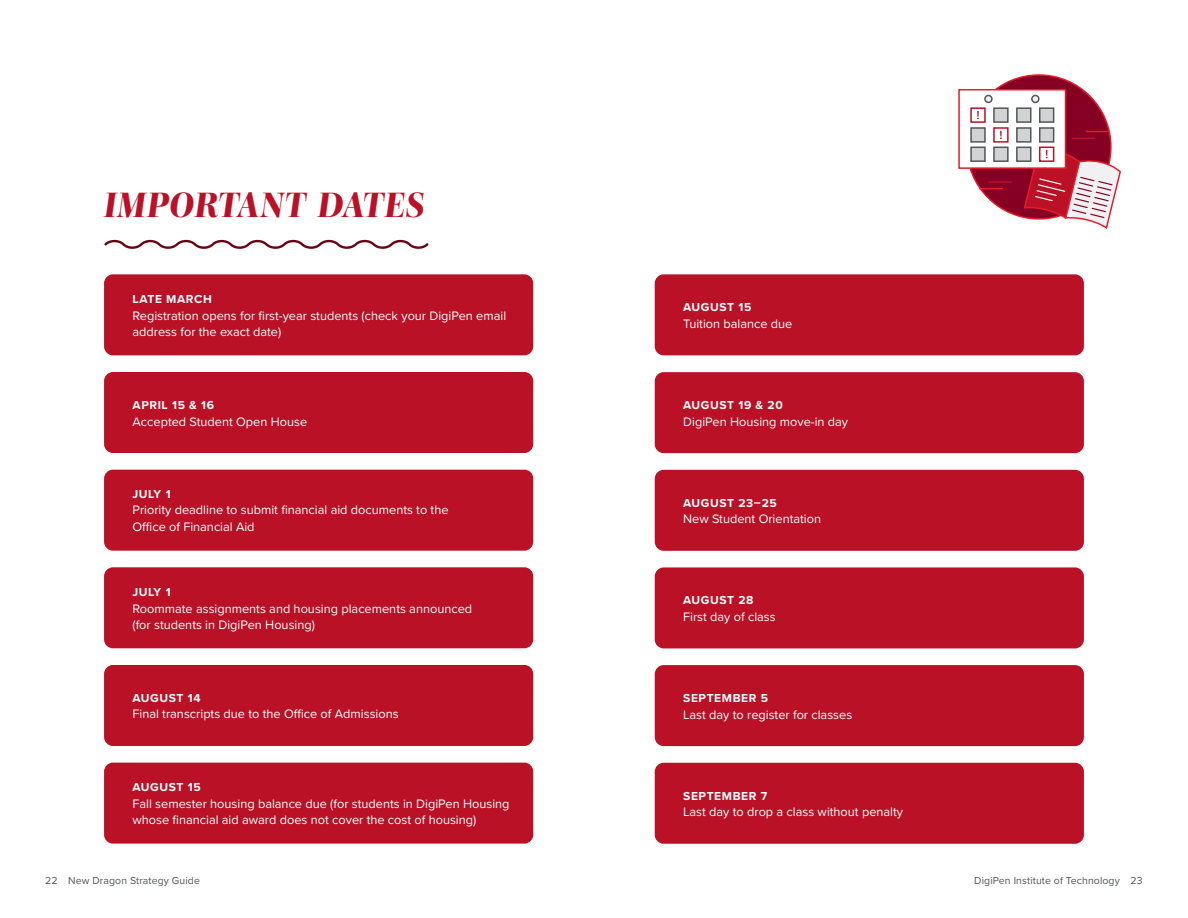
<style>
.page{position:relative;width:1188px;height:918px;background:#fff}
.page>*{position:absolute;margin:0;border:0;box-sizing:border-box;transform-origin:0 0}
.h1-red{font:italic 800 36px "Mencken Std Head";letter-spacing:.01em;color:#ba1127}
.event-name-body{font:12.75px/16.5px "Proxima Nova";color:#fff}
.event-name-body-2{font:700 12px "Proxima Nova";letter-spacing:.05em;color:#fff}
.t1{font:10.5px "Proxima Nova";letter-spacing:.01em;color:#535557}
</style>
<div class="page">
<div style="left:655px;top:372px;width:429px;height:81px;background:#ba1127;border-radius:9px"></div>
<div style="left:655px;top:567px;width:429px;height:81px;background:#ba1127;border-radius:9px"></div>
<div style="left:655px;top:763px;width:429px;height:81px;background:#ba1127;border-radius:9px"></div>
<div style="left:655px;top:470px;width:429px;height:81px;background:#ba1127;border-radius:9px"></div>
<div style="left:655px;top:665px;width:429px;height:81px;background:#ba1127;border-radius:9px"></div>
<div style="left:655px;top:274px;width:429px;height:81px;background:#ba1127;border-radius:9px"></div>
<div style="left:104px;top:274px;width:429px;height:81px;background:#ba1127;border-radius:9px"></div>
<div style="left:104px;top:470px;width:429px;height:81px;background:#ba1127;border-radius:9px"></div>
<div style="left:104px;top:665px;width:429px;height:81px;background:#ba1127;border-radius:9px"></div>
<div style="left:104px;top:763px;width:429px;height:81px;background:#ba1127;border-radius:9px"></div>
<div style="left:104px;top:372px;width:429px;height:81px;background:#ba1127;border-radius:9px"></div>
<div style="left:104px;top:567px;width:429px;height:81px;background:#ba1127;border-radius:9px"></div>
<div style="left:967px;top:75px;width:144px;height:144px;background:#850022;border-radius:50%"></div>
<div style="left:958px;top:89px;width:108px;height:80px;background:#fff;border:2px solid #e71b2b"></div>
<div style="left:993px;top:107px;width:16px;height:16px;background:#d1d3d5;border:2px solid #535557"></div>
<div style="left:1016px;top:107px;width:15px;height:16px;background:#d1d3d5;border:2px solid #535557"></div>
<div style="left:1039px;top:107px;width:15px;height:16px;background:#d1d3d5;border:2px solid #535557"></div>
<div style="left:970px;top:127px;width:16px;height:16px;background:#d1d3d5;border:2px solid #535557"></div>
<div style="left:1016px;top:127px;width:15px;height:16px;background:#d1d3d5;border:2px solid #535557"></div>
<div style="left:1039px;top:127px;width:15px;height:16px;background:#d1d3d5;border:2px solid #535557"></div>
<div style="left:970px;top:147px;width:16px;height:15px;background:#d1d3d5;border:2px solid #535557"></div>
<div style="left:993px;top:147px;width:16px;height:15px;background:#d1d3d5;border:2px solid #535557"></div>
<div style="left:1016px;top:147px;width:15px;height:15px;background:#d1d3d5;border:2px solid #535557"></div>
<div style="left:985px;top:95px;width:7px;height:7px;background:#f1f1f3;border-radius:50%"></div>
<div style="left:984px;top:95px;width:9px;height:8px;border:2px solid #535557;border-radius:50%"></div>
<div style="left:1032px;top:95px;width:7px;height:7px;background:#f1f1f3;border-radius:50%"></div>
<div style="left:1031px;top:95px;width:9px;height:8px;border:2px solid #535557;border-radius:50%"></div>
<svg style="left:1023px;top:147px;width:98px;height:82px"></svg>
<div style="left:993px;top:127px;width:16px;height:16px;background:#fff;border:2px solid #ba1127"></div>
<svg style="left:1000px;top:131px;width:2px;height:8px"></svg>
<div style="left:970px;top:107px;width:16px;height:16px;background:#fff;border:2px solid #ba1127"></div>
<svg style="left:977px;top:111px;width:2px;height:8px"></svg>
<svg style="left:1072px;top:138px;width:23px;height:1px"></svg>
<svg style="left:980px;top:188px;width:22px;height:1px"></svg>
<svg style="left:1086px;top:131px;width:23px;height:1px"></svg>
<hr style="left:989px;top:181px;width:22px;height:2px;background:#ba1127">
<svg style="left:104px;top:239px;width:325px;height:10px"></svg>
<h1 class="h1-red" style="left:104px;top:184px;width:323px">IMPORTANT DATES</h1>
<p class="event-name-body-2" style="left:133px;top:290px;width:81px">LATE MARCH</p>
<p class="event-name-body" style="left:133px;top:307px;width:375px">Registration opens for first-year students (check your DigiPen email address for the exact date)</p>
<p class="event-name-body-2" style="left:133px;top:396px;width:83px">APRIL 15 &amp; 16</p>
<p class="event-name-body" style="left:133px;top:412px;width:176px">Accepted Student Open House</p>
<p class="event-name-body-2" style="left:133px;top:485px;width:40px">JULY 1</p>
<p class="event-name-body" style="left:133px;top:501px;width:318px">Priority deadline to submit financial aid documents to the<br>Office of Financial Aid</p>
<p class="event-name-body-2" style="left:133px;top:583px;width:40px">JULY 1</p>
<p class="event-name-body" style="left:133px;top:599px;width:341px">Roommate assignments and housing placements announced (for students in DigiPen Housing)</p>
<p class="event-name-body-2" style="left:133px;top:689px;width:69px">AUGUST 14</p>
<p class="event-name-body" style="left:133px;top:705px;width:268px">Final transcripts due to the Office of Admissions</p>
<p class="event-name-body-2" style="left:133px;top:778px;width:70px">AUGUST 15</p>
<p class="event-name-body" style="left:133px;top:795px;width:379px">Fall semester housing balance due (for students in DigiPen Housing whose financial aid award does not cover the cost of housing)</p>
<p class="event-name-body-2" style="left:683px;top:298px;width:70px">AUGUST 15</p>
<p class="event-name-body" style="left:683px;top:315px;width:111px">Tuition balance due</p>
<p class="event-name-body-2" style="left:683px;top:396px;width:101px">AUGUST 19 &amp; 20</p>
<p class="event-name-body" style="left:683px;top:413px;width:166px">DigiPen Housing move-in day</p>
<p class="event-name-body-2" style="left:683px;top:494px;width:95px">AUGUST 23–25</p>
<p class="event-name-body" style="left:683px;top:510px;width:139px">New Student Orientation</p>
<p class="event-name-body-2" style="left:683px;top:591px;width:72px">AUGUST 28</p>
<p class="event-name-body" style="left:683px;top:608px;width:94px">First day of class</p>
<p class="event-name-body-2" style="left:683px;top:689px;width:86px">SEPTEMBER 5</p>
<p class="event-name-body" style="left:683px;top:706px;width:171px">Last day to register for classes</p>
<p class="event-name-body-2" style="left:683px;top:787px;width:86px">SEPTEMBER 7</p>
<p class="event-name-body" style="left:683px;top:803px;width:221px">Last day to drop a class without penalty</p>
<p class="t1" style="left:45px;top:873px;width:156px">22 New Dragon Strategy Guide</p>
<p class="t1" style="left:974px;top:873px;width:170px">DigiPen Institute of Technology 23</p>
</div>
